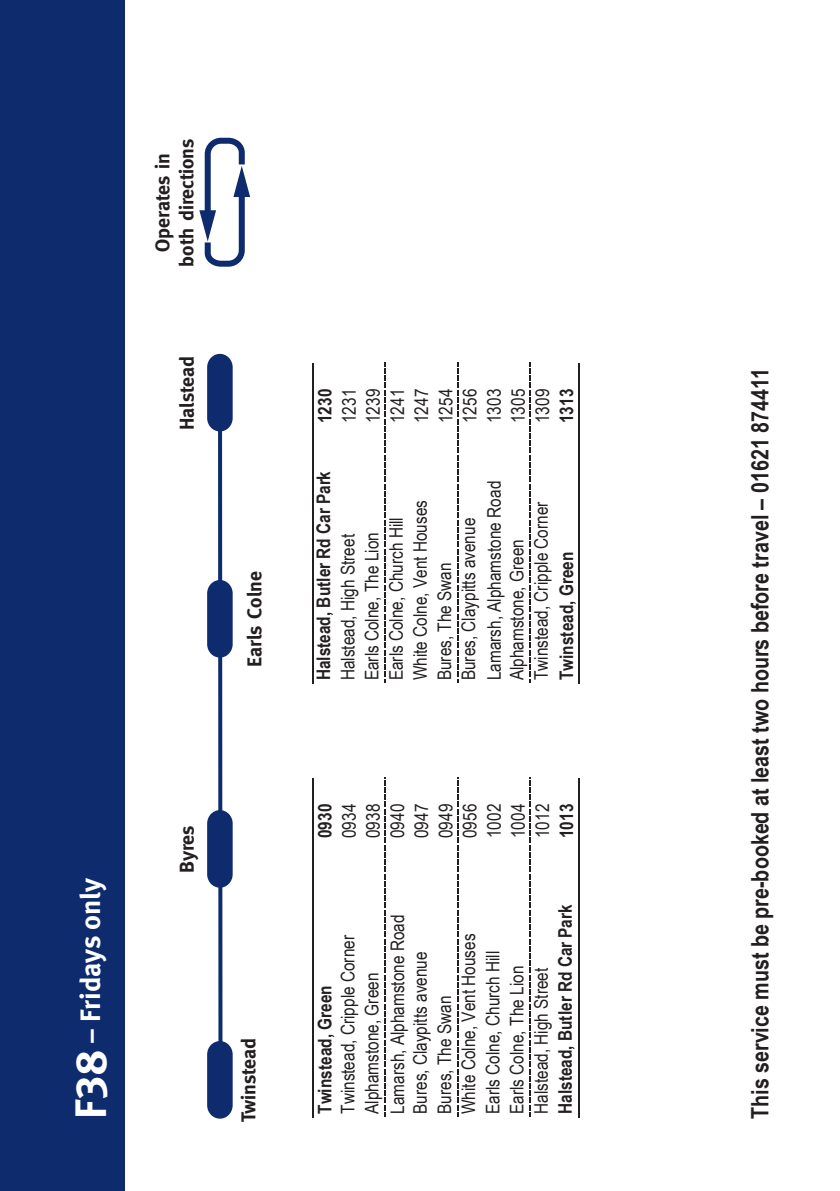
<style>
.page{position:relative;width:840px;height:1191px;background:#fff}
.page>*{position:absolute;margin:0;border:0;box-sizing:border-box;transform-origin:0 0}
.t1{font:28px "Meta Bold LF";letter-spacing:-.005em;color:#fff}
.t2{font:700 24px "Arial Narrow";color:#231f20}
.t3{font:700 20px/24px "Meta";color:#231f20;text-align:center}
.t4{font:18.8px "Arial Narrow";color:#231f20}
.t5{font:700 18.8px "Arial Narrow";color:#231f20}
.s1{font-size:44px}
</style>
<div class="page">
<hr style="left:312px;top:778px;width:1px;height:339px;background:#231f20">
<svg style="left:384px;top:777px;width:2px;height:339px"></svg>
<svg style="left:457px;top:777px;width:1px;height:339px"></svg>
<svg style="left:529px;top:777px;width:2px;height:339px"></svg>
<hr style="left:577px;top:778px;width:2px;height:339px;background:#231f20">
<hr style="left:312px;top:363px;width:1px;height:320px;background:#231f20">
<svg style="left:384px;top:362px;width:2px;height:320px"></svg>
<svg style="left:457px;top:362px;width:1px;height:320px"></svg>
<svg style="left:529px;top:362px;width:2px;height:320px"></svg>
<hr style="left:577px;top:363px;width:2px;height:320px;background:#231f20">
<div style="left:0;top:0;width:125px;height:1191px;background:#0d2b6d"></div>
<svg style="left:218px;top:431px;width:4px;height:610px;background:#1c3876"></svg>
<svg style="left:207px;top:1041px;width:25px;height:77px;background:#1d3977"></svg>
<svg style="left:207px;top:354px;width:25px;height:77px;background:#1d3977"></svg>
<svg style="left:207px;top:580px;width:25px;height:77px;background:#1d3977"></svg>
<svg style="left:207px;top:810px;width:25px;height:77px;background:#1d3977"></svg>
<svg style="left:199px;top:137px;width:51px;height:130px"></svg>
<p class="t3" style="left:150px;top:267px;width:129px;rotate:-90deg">Operates in both directions</p>
<p class="t3" style="left:175px;top:430px;width:76px;rotate:-90deg">Halstead</p>
<p class="t3" style="left:242px;top:666px;width:97px;rotate:-90deg">Earls Colne</p>
<h1 class="t1" style="left:74px;top:1119px;width:242px;rotate:-90deg"><span class="s1">F38</span> – Fridays only</h1>
<p class="t3" style="left:175px;top:872px;width:49px;rotate:-90deg">Byres</p>
<p class="t3" style="left:236px;top:1122px;width:86px;rotate:-90deg">Twinstead</p>
<p class="t5" style="left:310px;top:423px;width:36px;rotate:-90deg">1230</p>
<p class="t4" style="left:335px;top:423px;width:36px;rotate:-90deg">1231</p>
<p class="t4" style="left:359px;top:423px;width:36px;rotate:-90deg">1239</p>
<p class="t4" style="left:383px;top:423px;width:36px;rotate:-90deg">1241</p>
<p class="t4" style="left:407px;top:423px;width:36px;rotate:-90deg">1247</p>
<p class="t4" style="left:431px;top:423px;width:36px;rotate:-90deg">1254</p>
<p class="t4" style="left:456px;top:423px;width:36px;rotate:-90deg">1256</p>
<p class="t4" style="left:480px;top:423px;width:36px;rotate:-90deg">1303</p>
<p class="t4" style="left:504px;top:423px;width:36px;rotate:-90deg">1305</p>
<p class="t4" style="left:528px;top:423px;width:36px;rotate:-90deg">1309</p>
<p class="t5" style="left:552px;top:423px;width:36px;rotate:-90deg">1313</p>
<p class="t5" style="left:309px;top:680px;width:211px;rotate:-90deg">Halstead, Butler Rd Car Park</p>
<p class="t4" style="left:406px;top:680px;width:182px;rotate:-90deg">White Colne, Vent Houses</p>
<p class="t4" style="left:382px;top:680px;width:165px;rotate:-90deg">Earls Colne, Church Hill</p>
<p class="t4" style="left:454px;top:680px;width:164px;rotate:-90deg">Bures, Claypitts avenue</p>
<p class="t4" style="left:358px;top:680px;width:149px;rotate:-90deg">Earls Colne, The Lion</p>
<p class="t4" style="left:334px;top:680px;width:148px;rotate:-90deg">Halstead, High Street</p>
<p class="t4" style="left:430px;top:680px;width:119px;rotate:-90deg">Bures, The Swan</p>
<p class="t4" style="left:480px;top:680px;width:201px;rotate:-90deg">Lamarsh, Alphamstone Road</p>
<p class="t4" style="left:527px;top:680px;width:181px;rotate:-90deg">Twinstead, Cripple Corner</p>
<p class="t4" style="left:503px;top:680px;width:143px;rotate:-90deg">Alphamstone, Green</p>
<p class="t5" style="left:552px;top:680px;width:130px;rotate:-90deg">Twinstead, Green</p>
<p class="t5" style="left:310px;top:838px;width:36px;rotate:-90deg">0930</p>
<p class="t4" style="left:335px;top:838px;width:36px;rotate:-90deg">0934</p>
<p class="t4" style="left:359px;top:838px;width:36px;rotate:-90deg">0938</p>
<p class="t4" style="left:383px;top:838px;width:36px;rotate:-90deg">0940</p>
<p class="t4" style="left:407px;top:838px;width:36px;rotate:-90deg">0947</p>
<p class="t4" style="left:431px;top:838px;width:36px;rotate:-90deg">0949</p>
<p class="t4" style="left:456px;top:838px;width:36px;rotate:-90deg">0956</p>
<p class="t4" style="left:480px;top:838px;width:36px;rotate:-90deg">1002</p>
<p class="t4" style="left:504px;top:838px;width:36px;rotate:-90deg">1004</p>
<p class="t4" style="left:528px;top:838px;width:36px;rotate:-90deg">1012</p>
<p class="t5" style="left:552px;top:838px;width:36px;rotate:-90deg">1013</p>
<p class="t4" style="left:334px;top:1114px;width:181px;rotate:-90deg">Twinstead, Cripple Corner</p>
<p class="t4" style="left:358px;top:1114px;width:143px;rotate:-90deg">Alphamstone, Green</p>
<p class="t5" style="left:310px;top:1114px;width:130px;rotate:-90deg">Twinstead, Green</p>
<p class="t5" style="left:550px;top:1114px;width:211px;rotate:-90deg">Halstead, Butler Rd Car Park</p>
<p class="t4" style="left:383px;top:1114px;width:201px;rotate:-90deg">Lamarsh, Alphamstone Road</p>
<p class="t4" style="left:454px;top:1114px;width:182px;rotate:-90deg">White Colne, Vent Houses</p>
<p class="t4" style="left:478px;top:1114px;width:165px;rotate:-90deg">Earls Colne, Church Hill</p>
<p class="t4" style="left:406px;top:1114px;width:164px;rotate:-90deg">Bures, Claypitts avenue</p>
<p class="t4" style="left:503px;top:1114px;width:149px;rotate:-90deg">Earls Colne, The Lion</p>
<p class="t4" style="left:527px;top:1114px;width:148px;rotate:-90deg">Halstead, High Street</p>
<p class="t4" style="left:430px;top:1114px;width:119px;rotate:-90deg">Bures, The Swan</p>
<p class="t2" style="left:741px;top:1119px;width:752px;rotate:-90deg">This service must be pre-booked at least two hours before travel – 01621 874411</p>
<p class="t4" style="left:743px;top:423px;width:36px;rotate:-90deg">1213</p>
<p class="t4" style="left:743px;top:680px;width:118px;rotate:-90deg">Birdbrook Village</p>
<p class="t4" style="left:743px;top:838px;width:36px;rotate:-90deg">0909</p>
<p class="t4" style="left:743px;top:1114px;width:173px;rotate:-90deg">Stoke-by-Clare, The Lion</p>
</div>
